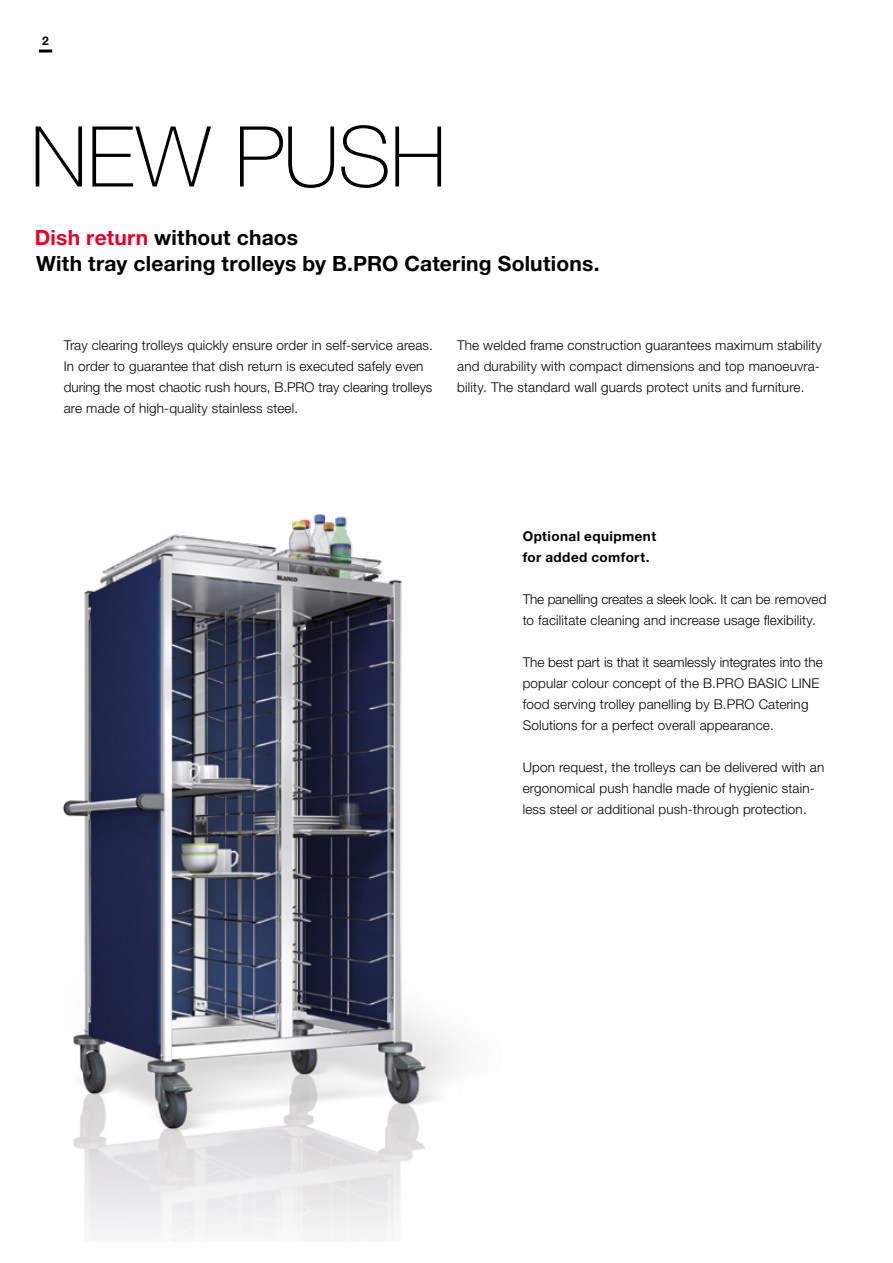
<style>
.page{position:relative;width:893px;height:1263px;background:#fff}
.page>*{position:absolute;margin:0;border:0;box-sizing:border-box;transform-origin:0 0}
.t1{font:100 84px "Helvetica Neue LTW1 G";letter-spacing:-.01em;color:#000}
.t2{font:700 21px/25.5px "Helvetica Neue LTW1 G";letter-spacing:.01em;color:#000}
.t3{font:300 13.5px/21px "Helvetica Neue LTW1 G";letter-spacing:.01em;color:#000}
.t4{font:700 13.5px/21px "Helvetica Neue LTW1 G";letter-spacing:.03em;color:#000}
.t5{font:700 12px "Helvetica Neue LTW1 G";color:#000}
.s1{color:#e40428}
</style>
<div class="page">
<img style="left:62px;top:514px;width:397px;height:727px">
<svg style="left:39px;top:50px;width:13px;height:3px"></svg>
<p class="t5" style="left:42px;top:33px;width:8px">2</p>
<h1 class="t1" style="left:30px;top:107px;width:417px">NEW PUSH</h1>
<h2 class="t2" style="left:35px;top:225px;width:566px"><span class="s1">Dish return</span> without chaos<br>With tray clearing trolleys by B.PRO Catering Solutions.</h2>
<p class="t3" style="left:64px;top:334px;width:371px">Tray clearing trolleys quickly ensure order in self-service areas.<br>In order to guarantee that dish return is executed safely even during the most chaotic rush hours, B.PRO tray clearing trolleys are made of high-quality stainless steel.</p>
<p class="t3" style="left:457px;top:334px;width:366px">The welded frame construction guarantees maximum stability and durability with compact dimensions and top manoeuvra&shy;bility. The standard wall guards protect units and furniture.</p>
<p class="t4" style="left:523px;top:526px;width:135px">Optional equipment for added comfort.</p>
<p class="t3" style="left:523px;top:589px;width:305px">The panelling creates a sleek look. It can be removed to facilitate cleaning and increase usage flexibility.</p>
<p class="t3" style="left:523px;top:652px;width:302px">The best part is that it seamlessly integrates into the popular colour concept of the B.PRO BASIC LINE food serving trolley panelling by B.PRO Catering Solutions for a perfect overall appearance.</p>
<p class="t3" style="left:523px;top:757px;width:303px">Upon request, the trolleys can be delivered with an ergonomical push handle made of hygienic stain&shy;less steel or additional push-through protection.</p>
</div>
